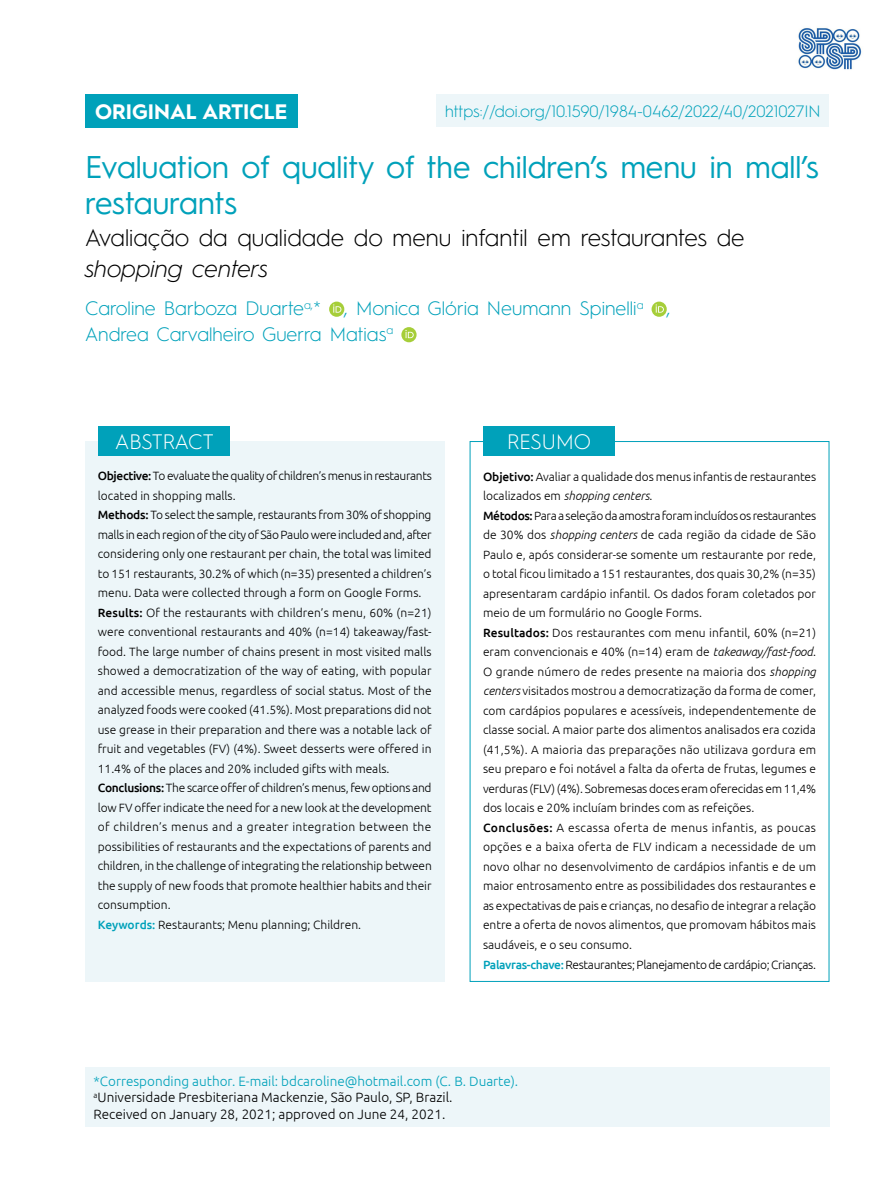
<style>
.page{position:relative;width:893px;height:1191px;background:#fff}
.page>*{position:absolute;margin:0;border:0;box-sizing:border-box;transform-origin:0 0}
.t1{font:31.5px/36px "Hurme Geometric Sans 1";color:#00a1ba}
.t2{font:300 24px "Hurme Geometric Sans 1";color:#000}
.t3{font:italic 300 24px "Hurme Geometric Sans 1";color:#000}
.t4{font:700 21px "Hurme Geometric Sans 1";color:#fff}
.t5{font:300 21px "Hurme Geometric Sans 1";letter-spacing:-.005em;color:#fff}
.t6{font:300 19.5px/25.5px "Hurme Geometric Sans 1";color:#00a1ba}
.t7{font:300 16.5px "Hurme Geometric Sans 1";color:#00a1ba}
.t8{font:300 13.5px/16.2px "Ubuntu";color:#000}
.t9{font:300 12px/19.5px "Ubuntu";color:#000}
.s1{font-weight:500}
.s2{font-weight:500;color:#00a1ba}
.s3{font-style:italic}
.s4{color:#00a1ba}
</style>
<div class="page">
<div style="left:85px;top:441px;width:359px;height:540px;background:#edf6f9"></div>
<div style="left:98px;top:426px;width:132px;height:30px;background:#00a1ba"></div>
<div style="left:483px;top:426px;width:132px;height:30px;background:#00a1ba"></div>
<div style="left:85px;top:1067px;width:744px;height:60px;background:#edf6f9"></div>
<svg style="left:329px;top:301px;width:15px;height:16px"></svg>
<svg style="left:333px;top:304px;width:8px;height:9px"></svg>
<svg style="left:652px;top:301px;width:15px;height:16px"></svg>
<svg style="left:656px;top:304px;width:8px;height:9px"></svg>
<svg style="left:401px;top:327px;width:16px;height:15px"></svg>
<svg style="left:405px;top:330px;width:9px;height:8px"></svg>
<div style="left:85px;top:94px;width:212px;height:33px;background:#00a1ba"></div>
<div style="left:436px;top:94px;width:393px;height:32px;background:#edf6f9"></div>
<img style="left:798px;top:27px;width:64px;height:43px">
<h3 class="t4" style="left:95px;top:97px;width:194px">ORIGINAL ARTICLE</h3>
<h3 class="t7" style="left:445px;top:100px;width:377px">https://doi.org/10.1590/1984-0462/2022/40/2021027IN</h3>
<h1 class="t1" style="left:85px;top:147px;width:735px">Evaluation of quality of the children’s menu in mall’s restaurants</h1>
<h2 class="t2" style="left:85px;top:221px;width:661px">Avaliação da qualidade do menu infantil em restaurantes de</h2>
<h2 class="t3" style="left:85px;top:252px;width:185px">shopping centers</h2>
<h3 class="t6" style="left:85px;top:294px;width:587px">Caroline Barboza Duarte<sup>a,</sup>* , Monica Glória Neumann Spinelli<sup>a</sup> ,<br>Andrea Carvalheiro Guerra Matias<sup>a</sup></h3>
<h3 class="t5" style="left:115px;top:427px;width:100px">ABSTRACT</h3>
<h3 class="t5" style="left:507px;top:427px;width:85px">RESUMO</h3>
<p class="t9" style="left:98px;top:466px;width:336px"><span class="s1">Objective:</span> To evaluate the quality of children’s menus in restaurants located in shopping malls.<br><span class="s1">Methods:</span> To select the sample, restaurants from 30% of shopping malls in each region of the city of São Paulo were included and, after considering only one restaurant per chain, the total was limited to 151 restaurants, 30.2% of which (n=35) presented a children’s menu. Data were collected through a form on Google Forms.<br><span class="s1">Results:</span> Of the restaurants with children’s menu, 60% (n=21) were conventional restaurants and 40% (n=14) takeaway/fast&shy;food. The large number of chains present in most visited malls showed a democratization of the way of eating, with popular and accessible menus, regardless of social status. Most of the analyzed foods were cooked (41.5%). Most preparations did not use grease in their preparation and there was a notable lack of fruit and vegetables (FV) (4%). Sweet desserts were offered in 11.4% of the places and 20% included gifts with meals.<br><span class="s1">Conclusions:</span> The scarce offer of children’s menus, few options and low FV offer indicate the need for a new look at the development of children’s menus and a greater integration between the possibilities of restaurants and the expectations of parents and children, in the challenge of integrating the relationship between the supply of new foods that promote healthier habits and their consumption.<br><span class="s2">Keywords:</span> Restaurants; Menu planning; Children.</p>
<p class="t9" style="left:483px;top:466px;width:335px"><span class="s1">Objetivo:</span> Avaliar a qualidade dos menus infantis de restaurantes localizados em <span class="s3">shopping centers</span>.<br><span class="s1">Métodos:</span> Para a seleção da amostra foram incluídos os restaurantes de 30% dos <span class="s3">shopping centers</span> de cada região da cidade de São Paulo e, após considerar-se somente um restaurante por rede, o total ficou limitado a 151 restaurantes, dos quais 30,2% (n=35) apresentaram cardápio infantil. Os dados foram coletados por meio de um formulário no Google Forms.<br><span class="s1">Resultados:</span> Dos restaurantes com menu infantil, 60% (n=21) eram convencionais e 40% (n=14) eram de <span class="s3">takeaway/fast-food</span>.<br>O grande número de redes presente na maioria dos <span class="s3">shopping centers</span> visitados mostrou a democratização da forma de comer, com cardápios populares e acessíveis, independentemente de classe social. A maior parte dos alimentos analisados era cozida (41,5%). A maioria das preparações não utilizava gordura em seu preparo e foi notável a falta da oferta de frutas, legumes e verduras (FLV) (4%). Sobremesas doces eram oferecidas em 11,4% dos locais e 20% incluíam brindes com as refeições.<br><span class="s1">Conclusões:</span> A escassa oferta de menus infantis, as poucas opções e a baixa oferta de FLV indicam a necessidade de um novo olhar no desenvolvimento de cardápios infantis e de um maior entrosamento entre as possibilidades dos restaurantes e as expectativas de pais e crianças, no desafio de integrar a relação entre a oferta de novos alimentos, que promovam hábitos mais saudáveis, e o seu consumo.<br><span class="s2">Palavras-chave:</span> Restaurantes; Planejamento de cardápio; Crianças.</p>
<p class="t8" style="left:94px;top:1073px;width:426px"><span class="s4">*Corresponding author. E-mail: bdcaroline@hotmail.com (C. B. Duarte). </span><sup>a</sup>Universidade Presbiteriana Mackenzie, São Paulo, SP, Brazil.<br>Received on January 28, 2021; approved on June 24, 2021.</p>
</div>
